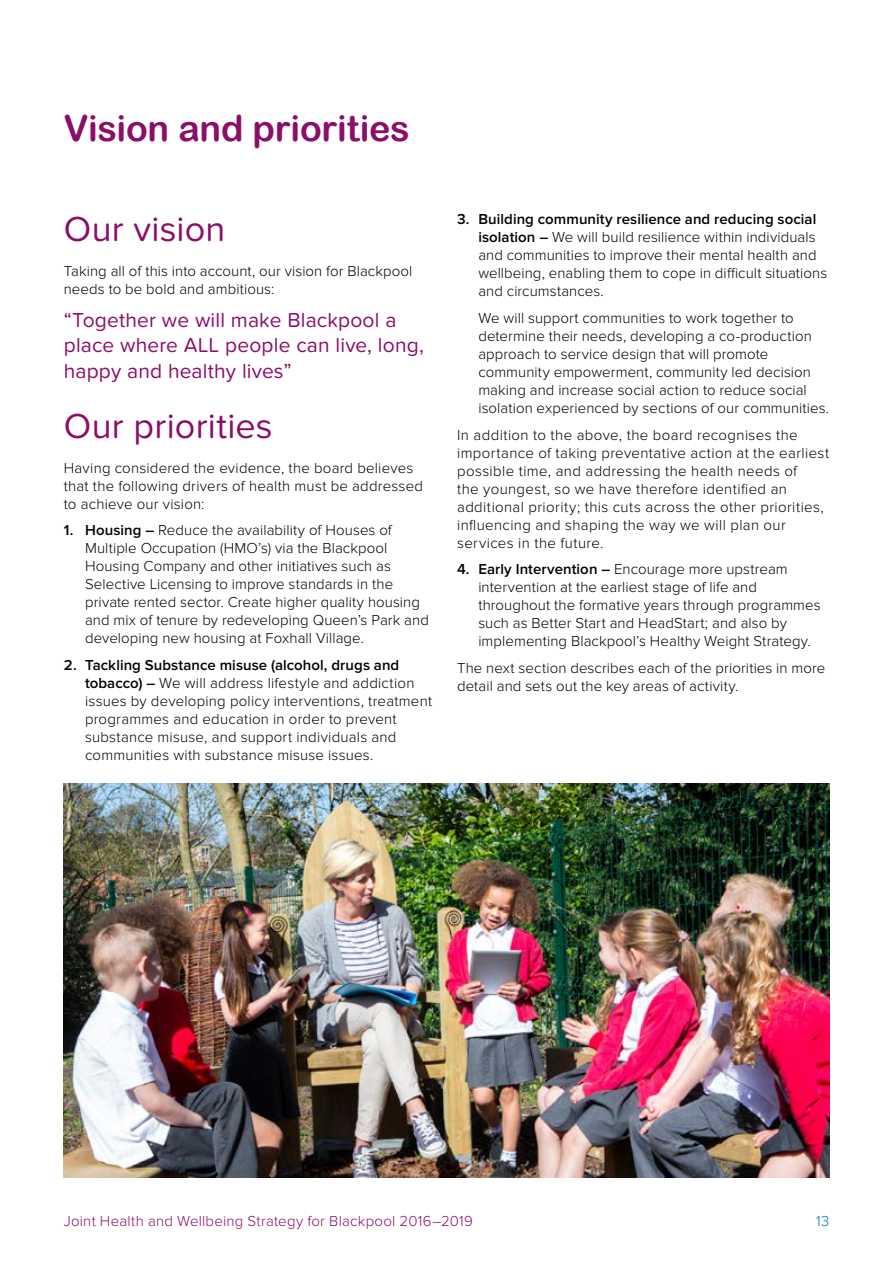
<style>
.page{position:relative;width:893px;height:1263px;background:#fff}
.page>*{position:absolute;margin:0;border:0;box-sizing:border-box;transform-origin:0 0}
.t1{font:36px "Proxima Nova Soft";letter-spacing:.005em;color:#8b0e68}
.t2{font:36px "Arial Rounded MT Bold";letter-spacing:-.005em;color:#8b0e68}
.t3{font:21px/25.2px "Proxima Nova Soft";letter-spacing:.005em;color:#8b0e68}
.t4{font:300 15px/18px "Proxima Nova";letter-spacing:.01em;color:#000}
.t5{font:300 15px "Proxima Nova";letter-spacing:.015em;color:#8b0e68}
.t6{font:300 15px "Proxima Nova";color:#0079bd}
.s1{font-weight:600}
</style>
<div class="page">
<img style="left:64px;top:783px;width:765px;height:395px">
<h1 class="t2" style="left:64px;top:107px;width:347px">Vision and priorities</h1>
<h1 class="t1" style="left:64px;top:208px;width:163px">Our vision</h1>
<p class="t4" style="left:64px;top:262px;width:350px">Taking all of this into account, our vision for Blackpool needs to be bold and ambitious:</p>
<h2 class="t3" style="left:64px;top:308px;width:362px">“Together we will make Blackpool a place where ALL people can live, long, happy and healthy lives”</h2>
<h1 class="t1" style="left:64px;top:405px;width:210px">Our priorities</h1>
<p class="t4" style="left:64px;top:459px;width:361px">Having considered the evidence, the board believes that the following drivers of health must be addressed to achieve our vision:</p>
<p class="t4" style="left:85px;top:522px;width:345px;text-indent:-21px"><span class="s1">1. Housing –</span> Reduce the availability of Houses of Multiple Occupation (HMO’s) via the Blackpool Housing Company and other initiatives such as Selective Licensing to improve standards in the private rented sector. Create higher quality housing and mix of tenure by redeveloping Queen’s Park and developing new housing at Foxhall Village.</p>
<p class="t4" style="left:85px;top:656px;width:349px;text-indent:-21px"><span class="s1">2. Tackling Substance misuse (alcohol, drugs and tobacco) –</span> We will address lifestyle and addiction issues by developing policy interventions, treatment programmes and education in order to prevent substance misuse, and support individuals and communities with substance misuse issues.</p>
<p class="t4" style="left:478px;top:211px;width:350px;text-indent:-21px"><span class="s1">3. Building community resilience and reducing social isolation –</span> We will build resilience within individuals and communities to improve their mental health and wellbeing, enabling them to cope in difficult situations and circumstances.</p>
<p class="t4" style="left:478px;top:309px;width:352px">We will support communities to work together to determine their needs, developing a co-production approach to service design that will promote community empowerment, community led decision making and increase social action to reduce social isolation experienced by sections of our communities.</p>
<p class="t4" style="left:457px;top:426px;width:374px">In addition to the above, the board recognises the importance of taking preventative action at the earliest possible time, and addressing the health needs of<br>the youngest, so we have therefore identified an additional priority; this cuts across the other priorities, influencing and shaping the way we will plan our services in the future.</p>
<p class="t4" style="left:478px;top:560px;width:344px;text-indent:-21px"><span class="s1">4. Early Intervention –</span> Encourage more upstream intervention at the earliest stage of life and throughout the formative years through programmes such as Better Start and HeadStart; and also by implementing Blackpool’s Healthy Weight Strategy.</p>
<p class="t4" style="left:457px;top:659px;width:370px">The next section describes each of the priorities in more detail and sets out the key areas of activity.</p>
<p class="t5" style="left:64px;top:1213px;width:411px">Joint Health and Wellbeing Strategy for Blackpool 2016–2019</p>
<p class="t6" style="left:816px;top:1213px;width:15px">13</p>
</div>
